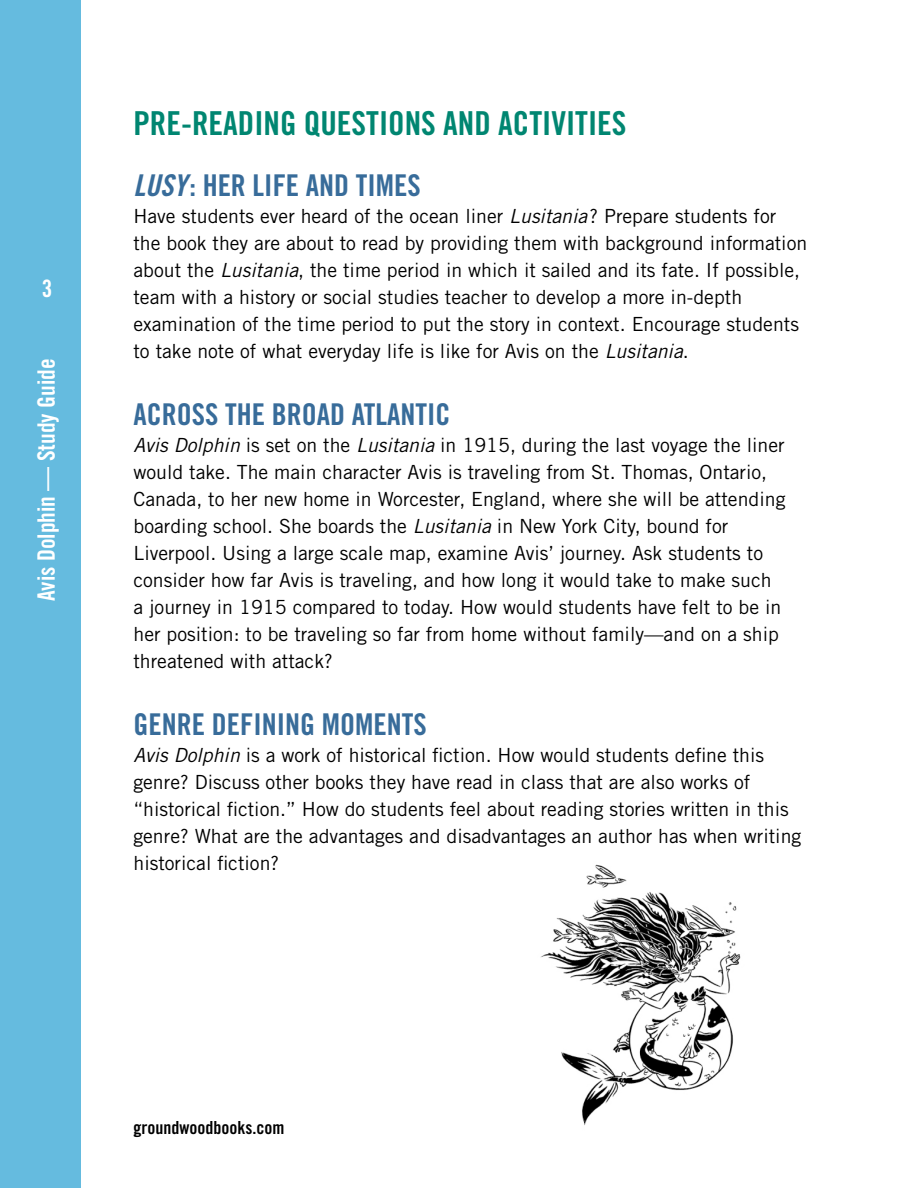
<style>
.page{position:relative;width:918px;height:1188px;background:#fff}
.page>*{position:absolute;margin:0;border:0;box-sizing:border-box;transform-origin:0 0}
.A-head{font:33px "Trade Gothic Bold Cond Twenty";color:#008671}
.B-head{font:30px "Trade Gothic Bold Cond Twenty";color:#386c9a}
.B-head_no_space_befo{font:30px "Trade Gothic Bold Cond Twenty";color:#386c9a}
.t1{font:24px "Trade Gothic Bold Cond Twenty";color:#fff}
.Para_no_space{font:19.5px/27px "Trade Gothic";color:#000}
.t2{font:18px "Trade Gothic Bold Cond Twenty";color:#000}
.s1{font-family:"Trade Gothic Bold Cond Twenty Obl"}
.s2{font-style:italic}
</style>
<div class="page">
<div style="left:0;top:0;width:81px;height:1188px;background:#65bbdf"></div>
<img style="left:541px;top:864px;width:200px;height:261px">
<p class="t1" style="left:42px;top:274px;width:12px">3</p>
<p class="t1" style="left:32px;top:601px;width:244px;rotate:-90deg">Avis Dolphin — Study Guide</p>
<p class="A-head" style="left:133px;top:104px;width:495px">PRE-READING QUESTIONS AND ACTIVITIES</p>
<p class="B-head_no_space_befo" style="left:133px;top:168px;width:289px"><span class="s1">LUSY</span>: HER LIFE AND TIMES</p>
<p class="Para_no_space" style="left:133px;top:203px;width:675px">Have students ever heard of the ocean liner <span class="s2">Lusitania</span>? Prepare students for the book they are about to read by providing them with background information about the <span class="s2">Lusitania</span>, the time period in which it sailed and its fate. If possible, team with a history or social studies teacher to develop a more in-depth examination of the time period to put the story in context. Encourage students to take note of what everyday life is like for Avis on the <span class="s2">Lusitania</span>.</p>
<p class="B-head" style="left:133px;top:396px;width:319px">ACROSS THE BROAD ATLANTIC</p>
<p class="Para_no_space" style="left:133px;top:432px;width:653px"><span class="s2">Avis Dolphin</span> is set on the <span class="s2">Lusitania</span> in 1915, during the last voyage the liner would take. The main character Avis is traveling from St. Thomas, Ontario, Canada, to her new home in Worcester, England, where she will be attending boarding school. She boards the <span class="s2">Lusitania</span> in New York City, bound for Liverpool. Using a large scale map, examine Avis’ journey. Ask students to consider how far Avis is traveling, and how long it would take to make such a journey in 1915 compared to today. How would students have felt to be in her position: to be traveling so far from home without family—and on a ship threatened with attack?</p>
<p class="B-head" style="left:133px;top:706px;width:295px">GENRE DEFINING MOMENTS</p>
<p class="Para_no_space" style="left:133px;top:741px;width:669px"><span class="s2">Avis Dolphin</span> is a work of historical fiction. How would students define this genre? Discuss other books they have read in class that are also works of “historical fiction.” How do students feel about reading stories written in this genre? What are the advantages and disadvantages an author has when writing historical fiction?</p>
<p class="t2" style="left:133px;top:1117px;width:152px">groundwoodbooks.com</p>
</div>
